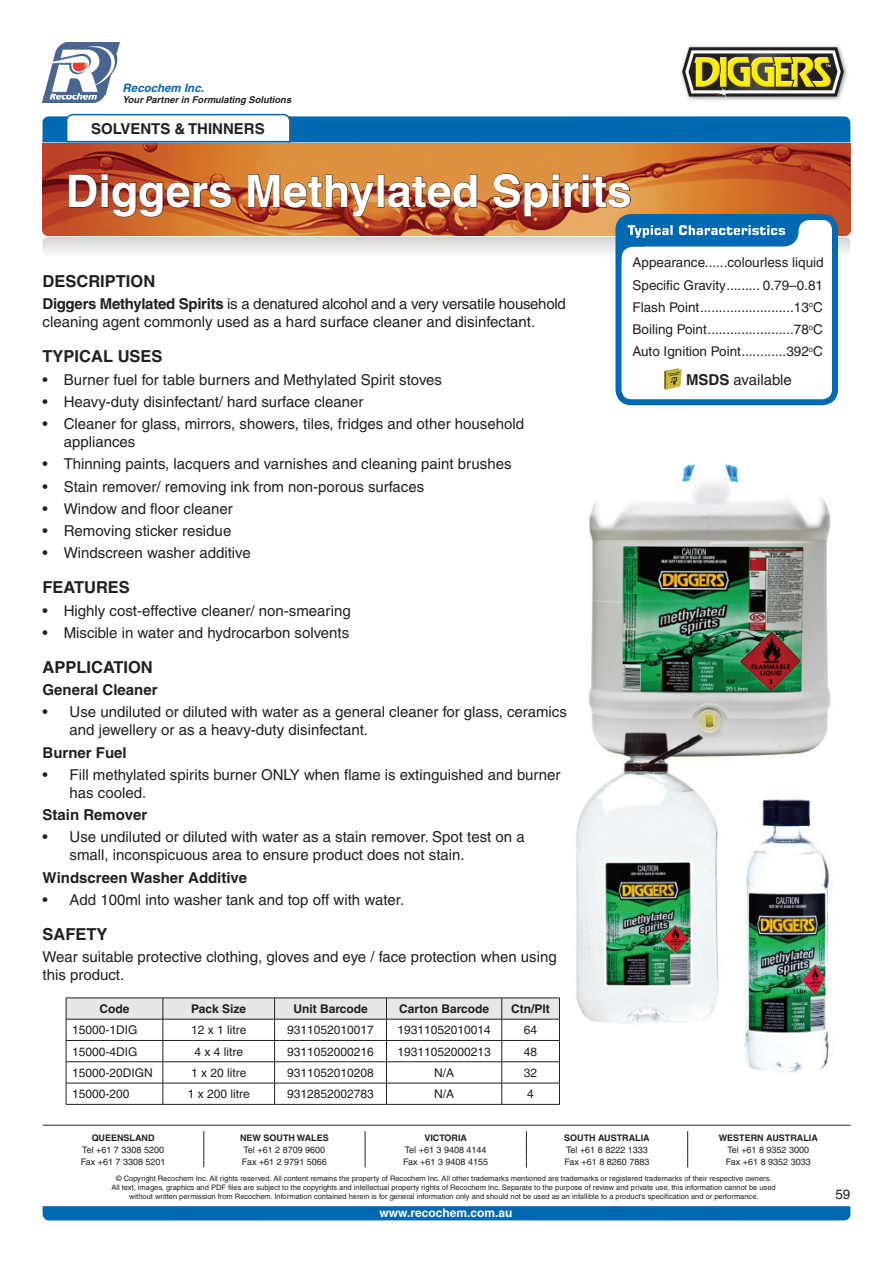
<style>
.page{position:relative;width:893px;height:1263px;background:#fff}
.page>*{position:absolute;margin:0;border:0;box-sizing:border-box;transform-origin:0 0}
.t1{font:700 45px "Helvetica";color:#fff}
.t2{font:700 16.5px "Helvetica";color:#231f20}
.t3{font:15px/18px "Helvetica";color:#231f20}
.t4{font:700 15px "Helvetica";color:#231f20}
.t5{font:13.5px/22.2px "Helvetica";color:#231f20;text-align:justify}
.t6{font:12px "Helvetica";color:#231f20}
.t7{font:700 12px "Helvetica";color:#231f20}
.t8{font:700 12px "Helvetica";color:#fff}
.t9{font:italic 700 11.55px "Helvetica";color:#0168b3}
.t10{font:italic 700 9.3px "Helvetica";color:#231f20}
.t11{font:9px "Helvetica";color:#231f20}
.t12{font:700 9px "Helvetica";color:#231f20}
.t13{font:7.5px/9px "Helvetica";color:#231f20;text-align:center}
.s1{font-weight:700}
</style>
<div class="page">
<img style="left:43px;top:42px;width:76px;height:60px">
<svg style="left:204px;top:1131px;width:1px;height:36px"></svg>
<svg style="left:365px;top:1131px;width:1px;height:36px"></svg>
<svg style="left:526px;top:1131px;width:1px;height:36px"></svg>
<svg style="left:687px;top:1131px;width:1px;height:36px"></svg>
<img style="left:681px;top:45px;width:166px;height:56px">
<hr style="left:43px;top:1125px;width:807px;height:1px;background:#231f20">
<svg style="left:43px;top:1206px;width:808px;height:14px;background:#046ab4"></svg>
<img style="left:43px;top:150px;width:807px;height:23px">
<svg style="left:66px;top:998px;width:494px;height:106px"></svg>
<hr style="left:66px;top:1104px;width:97px;height:1px;background:#231f20">
<hr style="left:163px;top:1104px;width:112px;height:1px;background:#231f20">
<hr style="left:275px;top:1104px;width:111px;height:1px;background:#231f20">
<hr style="left:386px;top:1104px;width:116px;height:1px;background:#231f20">
<hr style="left:502px;top:1104px;width:58px;height:1px;background:#231f20">
<div style="left:615px;top:214px;width:223px;height:191px;border:6px solid #0168b3;border-radius:13px"></div>
<svg style="left:43px;top:173px;width:807px;height:87px;background:#b8866c"></svg>
<img style="left:665px;top:368px;width:17px;height:21px">
<svg style="left:43px;top:113px;width:807px;height:37px"></svg>
<img style="left:576px;top:464px;width:255px;height:608px">
<p class="t9" style="left:123px;top:81px;width:83px">Recochem Inc.</p>
<p class="t10" style="left:123px;top:94px;width:170px">Your Partner in Formulating Solutions</p>
<p class="t4" style="left:91px;top:120px;width:21px">Solvents</p>
<p class="t4" style="left:175px;top:120px;width:92px">&amp; THINNERS</p>
<h1 class="t1" style="left:66px;top:164px;width:568px">Diggers Methylated Spirits</h1>
<p class="t2" style="left:43px;top:271px;width:23px">Descri</p>
<p class="t2" style="left:105px;top:271px;width:22px">ption</p>
<p class="t3" style="left:43px;top:295px;width:525px"><span class="s1">Diggers Methylated Spirits</span> is a denatured alcohol and a very versatile household cleaning agent commonly used as a hard surface cleaner and disinfectant.</p>
<p class="t2" style="left:43px;top:346px;width:43px">Typical</p>
<p class="t2" style="left:118px;top:346px;width:12px">uses</p>
<p class="t3" style="left:43px;top:370px;width:401px">• Burner fuel for table burners and Methylated Spirit stoves</p>
<p class="t3" style="left:43px;top:392px;width:323px">• Heavy-duty disinfectant/ hard surface cleaner</p>
<p class="t3" style="left:64px;top:415px;width:462px;text-indent:-21px">• Cleaner for glass, mirrors, showers, tiles, fridges and other household appliances</p>
<p class="t3" style="left:43px;top:455px;width:470px">• Thinning paints, lacquers and varnishes and cleaning paint brushes</p>
<p class="t3" style="left:43px;top:477px;width:383px">• Stain remover/ removing ink from non-porous surfaces</p>
<p class="t3" style="left:43px;top:499px;width:192px">• Window and floor cleaner</p>
<p class="t3" style="left:43px;top:522px;width:190px">• Removing sticker residue</p>
<p class="t3" style="left:43px;top:544px;width:210px">• Windscreen washer additive</p>
<p class="t2" style="left:43px;top:577px;width:22px">Features</p>
<p class="t3" style="left:43px;top:601px;width:310px">• Highly cost-effective cleaner/ non-smearing</p>
<p class="t3" style="left:43px;top:623px;width:308px">• Miscible in water and hydrocarbon solvents</p>
<p class="t2" style="left:43px;top:657px;width:45px">Application</p>
<p class="t4" style="left:43px;top:681px;width:117px">General Cleaner</p>
<p class="t3" style="left:70px;top:703px;width:499px;text-indent:-27px">• Use undiluted or diluted with water as a general cleaner for glass, ceramics and jewellery or as a heavy-duty disinfectant.</p>
<p class="t4" style="left:43px;top:743px;width:86px">Burner Fuel</p>
<p class="t3" style="left:70px;top:765px;width:492px;text-indent:-27px">• Fill methylated spirits burner ONLY when flame is extinguished and burner has cooled.</p>
<p class="t4" style="left:43px;top:806px;width:106px">Stain Remover</p>
<p class="t3" style="left:70px;top:828px;width:457px;text-indent:-27px">• Use undiluted or diluted with water as a stain remover. Spot test on a small, inconspicuous area to ensure product does not stain.</p>
<p class="t4" style="left:43px;top:868px;width:206px">Windscreen Washer Additive</p>
<p class="t3" style="left:43px;top:890px;width:363px">• Add 100ml into washer tank and top off with water.</p>
<p class="t2" style="left:43px;top:924px;width:23px">Safet</p>
<p class="t2" style="left:97px;top:924px;width:13px">y</p>
<p class="t3" style="left:43px;top:948px;width:516px">Wear suitable protective clothing, gloves and eye / face protection when using this product.</p>
<p class="t7" style="left:99px;top:1001px;width:31px">Code</p>
<p class="t7" style="left:191px;top:1001px;width:56px">Pack Size</p>
<p class="t7" style="left:293px;top:1001px;width:76px">Unit Barcode</p>
<p class="t7" style="left:399px;top:1001px;width:92px">Carton Barcode</p>
<p class="t7" style="left:511px;top:1001px;width:40px">Ctn/Plt</p>
<p class="t6" style="left:72px;top:1023px;width:67px">15000-1DIG</p>
<p class="t6" style="left:191px;top:1023px;width:57px">12 x 1 litre</p>
<p class="t6" style="left:287px;top:1023px;width:88px">9311052010017</p>
<p class="t6" style="left:397px;top:1023px;width:95px">19311052010014</p>
<p class="t6" style="left:524px;top:1023px;width:15px">64</p>
<p class="t6" style="left:72px;top:1044px;width:67px">15000-4DIG</p>
<p class="t6" style="left:194px;top:1044px;width:50px">4 x 4 litre</p>
<p class="t6" style="left:287px;top:1044px;width:88px">9311052000216</p>
<p class="t6" style="left:397px;top:1044px;width:95px">19311052000213</p>
<p class="t6" style="left:524px;top:1044px;width:15px">48</p>
<p class="t6" style="left:72px;top:1066px;width:82px">15000-20DIGN</p>
<p class="t6" style="left:191px;top:1066px;width:57px">1 x 20 litre</p>
<p class="t6" style="left:287px;top:1066px;width:88px">9311052010208</p>
<p class="t6" style="left:434px;top:1066px;width:22px">N/A</p>
<p class="t6" style="left:524px;top:1066px;width:15px">32</p>
<p class="t6" style="left:72px;top:1087px;width:59px">15000-200</p>
<p class="t6" style="left:188px;top:1087px;width:64px">1 x 200 litre</p>
<p class="t6" style="left:287px;top:1087px;width:88px">9312852002783</p>
<p class="t6" style="left:434px;top:1087px;width:22px">N/A</p>
<p class="t6" style="left:527px;top:1087px;width:8px">4</p>
<p class="t5" style="left:632px;top:252px;width:193px">Appearance......colourless liquid Specific Gravity......... 0.79–0.81<br>Flash Point.........................13<sup>o</sup>C Boiling Point.......................78<sup>o</sup>C Auto Ignition Point............392<sup>o</sup>C</p>
<p class="t3" style="left:686px;top:370px;width:107px"><span class="s1">MSDS</span> available</p>
<p class="t12" style="left:92px;top:1132px;width:64px">QUEENSLAND</p>
<p class="t12" style="left:240px;top:1132px;width:90px">NEW SOUTH WALES</p>
<p class="t12" style="left:424px;top:1132px;width:44px">VICTORIA</p>
<p class="t12" style="left:564px;top:1132px;width:87px">SOUTH AUSTRALIA</p>
<p class="t12" style="left:719px;top:1132px;width:101px">WESTERN AUSTRALIA</p>
<p class="t11" style="left:82px;top:1144px;width:83px">Tel +61 7 3308 5200</p>
<p class="t11" style="left:244px;top:1144px;width:83px">Tel +61 2 8709 9600</p>
<p class="t11" style="left:405px;top:1144px;width:83px">Tel +61 3 9408 4144</p>
<p class="t11" style="left:566px;top:1144px;width:83px">Tel +61 8 8222 1333</p>
<p class="t11" style="left:727px;top:1144px;width:83px">Tel +61 8 9352 3000</p>
<p class="t11" style="left:81px;top:1156px;width:86px">Fax +61 7 3308 5201</p>
<p class="t11" style="left:242px;top:1156px;width:86px">Fax +61 2 9791 5066</p>
<p class="t11" style="left:403px;top:1156px;width:86px">Fax +61 3 9408 4155</p>
<p class="t11" style="left:565px;top:1156px;width:86px">Fax +61 8 8260 7883</p>
<p class="t11" style="left:726px;top:1156px;width:86px">Fax +61 8 9352 3033</p>
<p class="t13" style="left:111px;top:1174px;width:666px">© Copyright Recochem Inc. All rights reserved. All content remains the property of Recochem Inc. All other trademarks mentioned are trademarks or registered trademarks of their respective owners.<br>All text, images, graphics and PDF files are subject to the copyrights and intellectual property rights of Recochem Inc. Separate to the purpose of review and private use, this information cannot be used without written permission from Recochem. Information contained herein is for general information only and should not be used as an infallible to a product’s specification and or performance.</p>
<p class="t8" style="left:380px;top:1206px;width:134px">www.recochem.com.au</p>
<p class="t5" style="left:835px;top:1183px;width:17px">59</p>
</div>
